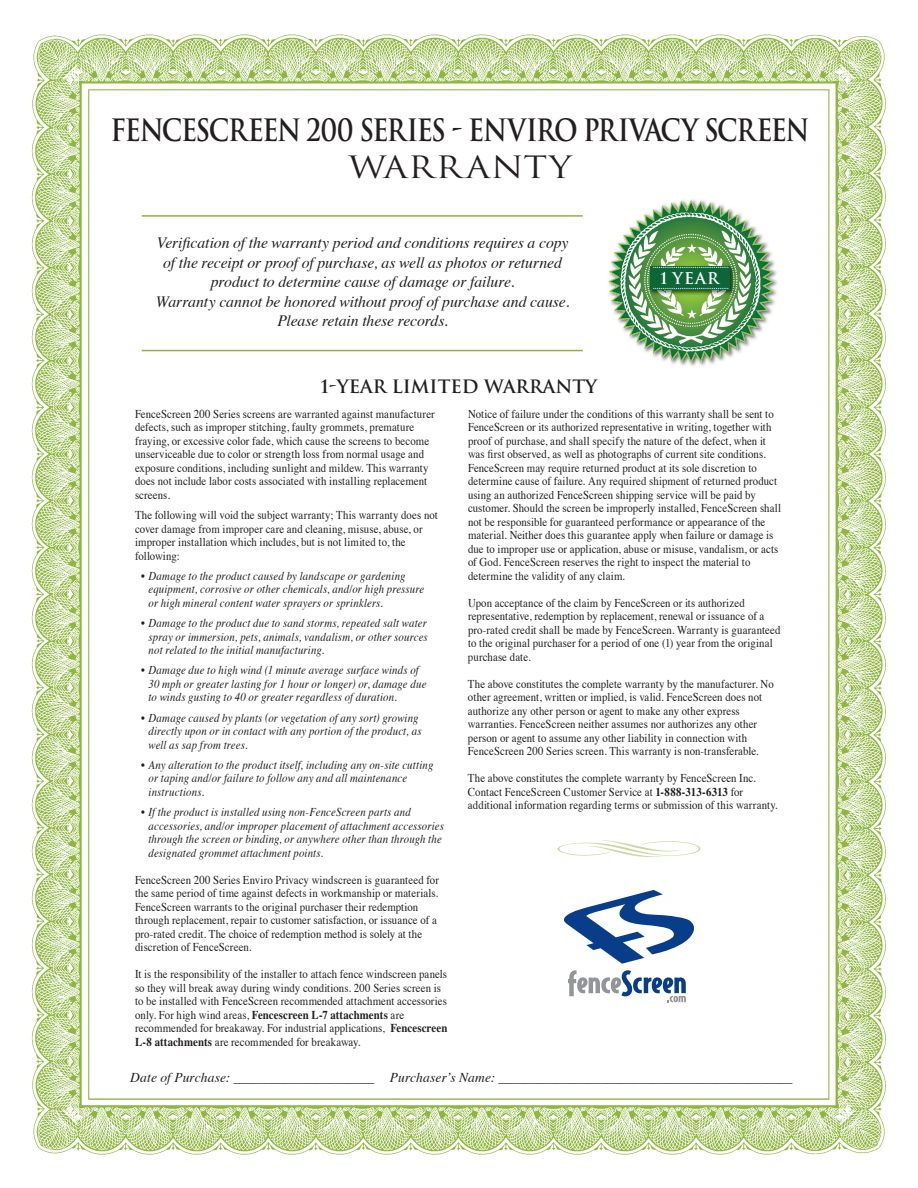
<style>
.page{position:relative;width:918px;height:1188px;background:#fff}
.page>*{position:absolute;margin:0;border:0;box-sizing:border-box;transform-origin:0 0}
.t1{font:700 30px "Trajan";letter-spacing:-.05em;color:#231f20;scale:.85 1}
.t2{font:30px "Trajan";letter-spacing:.035em;color:#231f20;scale:1.15 1}
.t3{font:700 18px "Trajan";color:#231f20}
.t4{font:italic 15.75px/19.5px "Times";letter-spacing:-.005em;color:#231f20;text-align:center}
.t5{font:700 15.75px "Trajan";color:#fff}
.t6{font:italic 13.5px "Times";letter-spacing:.005em;color:#231f20}
.t7{font:12px/13.5px "Times";letter-spacing:.01em;color:#231f20;scale:.9 1}
.t8{font:italic 12px/13.5px "Times";letter-spacing:.015em;color:#231f20;scale:.9 1}
.s1{font-weight:700}
</style>
<div class="page">
<img style="left:31px;top:34px;width:855px;height:1121px">
<hr style="left:142px;top:215px;width:441px;height:2px;background:#8eb63e">
<hr style="left:142px;top:350px;width:441px;height:1px;background:#8eb63e">
<svg style="left:558px;top:840px;width:142px;height:17px"></svg>
<svg style="left:568px;top:970px;width:118px;height:32px"></svg>
<svg style="left:564px;top:890px;width:131px;height:74px"></svg>
<img style="left:605px;top:197px;width:176px;height:173px">
<svg style="left:608px;top:200px;width:166px;height:163px"></svg>
<img style="left:737px;top:262px;width:13px;height:41px">
<h1 class="t1" style="left:110px;top:111px;width:824px">FENCESCREEN 200 SERIES - ENVIRO PRIVACY SCREEN</h1>
<h1 class="t2" style="left:349px;top:149px;width:195px">WARRANTY</h1>
<p class="t4" style="left:156px;top:232px;width:415px">Verification of the warranty period and conditions requires a copy of the receipt or proof of purchase, as well as photos or returned product to determine cause of damage or failure.<br>Warranty cannot be honored without proof of purchase and cause.<br>Please retain these records.</p>
<h2 class="t3" style="left:321px;top:375px;width:278px">1-YEAR LIMITED WARRANTY</h2>
<h3 class="t5" style="left:660px;top:269px;width:60px">1 YEAR</h3>
<p class="t7" style="left:135px;top:406px;width:335px">FenceScreen 200 Series screens are warranted against manufacturer defects, such as improper stitching, faulty grommets, premature fraying, or excessive color fade, which cause the screens to become unserviceable due to color or strength loss from normal usage and exposure conditions, including sunlight and mildew. This warranty does not include labor costs associated with installing replacement screens.</p>
<p class="t7" style="left:135px;top:507px;width:338px">The following will void the subject warranty; This warranty does not cover damage from improper care and cleaning, misuse, abuse, or improper installation which includes, but is not limited to, the following:</p>
<p class="t8" style="left:148px;top:568px;width:308px;text-indent:-7px">• Damage to the product caused by landscape or gardening equipment, corrosive or other chemicals, and/or high pressure or high mineral content water sprayers or sprinklers.</p>
<p class="t8" style="left:148px;top:616px;width:312px;text-align:justify;text-indent:-7px">• Damage to the product due to sand storms, repeated salt water spray or immersion, pets, animals, vandalism, or other sources not related to the initial manufacturing.</p>
<p class="t8" style="left:148px;top:663px;width:310px;text-indent:-7px">• Damage due to high wind (1 minute average surface winds of<br>30 mph or greater lasting for 1 hour or longer) or, damage due to winds gusting to 40 or greater regardless of duration.</p>
<p class="t8" style="left:148px;top:710px;width:305px;text-indent:-7px">• Damage caused by plants (or vegetation of any sort) growing directly upon or in contact with any portion of the product, as well as sap from trees.</p>
<p class="t8" style="left:148px;top:757px;width:318px;text-indent:-7px">• Any alteration to the product itself, including any on-site cutting or taping and/or failure to follow any and all maintenance instructions.</p>
<p class="t8" style="left:148px;top:805px;width:330px;text-indent:-7px">• If the product is installed using non-FenceScreen parts and accessories, and/or improper placement of attachment accessories through the screen or binding, or anywhere other than through the designated grommet attachment points.</p>
<p class="t7" style="left:135px;top:872px;width:339px">FenceScreen 200 Series Enviro Privacy windscreen is guaranteed for the same period of time against defects in workmanship or materials.<br>FenceScreen warrants to the original purchaser their redemption through replacement, repair to customer satisfaction, or issuance of a pro-rated credit. The choice of redemption method is solely at the discretion of FenceScreen.</p>
<p class="t7" style="left:135px;top:966px;width:349px">It is the responsibility of the installer to attach fence windscreen panels so they will break away during windy conditions. 200 Series screen is to be installed with FenceScreen recommended attachment accessories only. For high wind areas, <span class="s1">Fencescreen L-7 attachments</span> are recommended for breakaway. For industrial applications, <span class="s1">Fencescreen L-8 attachments</span> are recommended for breakaway.</p>
<p class="t7" style="left:468px;top:406px;width:349px">Notice of failure under the conditions of this warranty shall be sent to FenceScreen or its authorized representative in writing, together with proof of purchase, and shall specify the nature of the defect, when it was first observed, as well as photographs of current site conditions.<br>FenceScreen may require returned product at its sole discretion to determine cause of failure. Any required shipment of returned product using an authorized FenceScreen shipping service will be paid by customer. Should the screen be improperly installed, FenceScreen shall not be responsible for guaranteed performance or appearance of the material. Neither does this guarantee apply when failure or damage is due to improper use or application, abuse or misuse, vandalism, or acts of God. FenceScreen reserves the right to inspect the material to determine the validity of any claim.</p>
<p class="t7" style="left:468px;top:595px;width:349px">Upon acceptance of the claim by FenceScreen or its authorized representative, redemption by replacement, renewal or issuance of a pro-rated credit shall be made by FenceScreen. Warranty is guaranteed to the original purchaser for a period of one (1) year from the original purchase date.</p>
<p class="t7" style="left:468px;top:676px;width:341px">The above constitutes the complete warranty by the manufacturer. No other agreement, written or implied, is valid. FenceScreen does not authorize any other person or agent to make any other express warranties. FenceScreen neither assumes nor authorizes any other person or agent to assume any other liability in connection with FenceScreen 200 Series screen. This warranty is non-transferable.</p>
<p class="t7" style="left:468px;top:771px;width:346px">The above constitutes the complete warranty by FenceScreen Inc.<br>Contact FenceScreen Customer Service at <span class="s1">1-888-313-6313</span> for additional information regarding terms or submission of this warranty.</p>
<p class="t6" style="left:130px;top:1066px;width:664px">Date of Purchase: ______________________ Purchaser’s Name: ______________________________________________</p>
</div>
